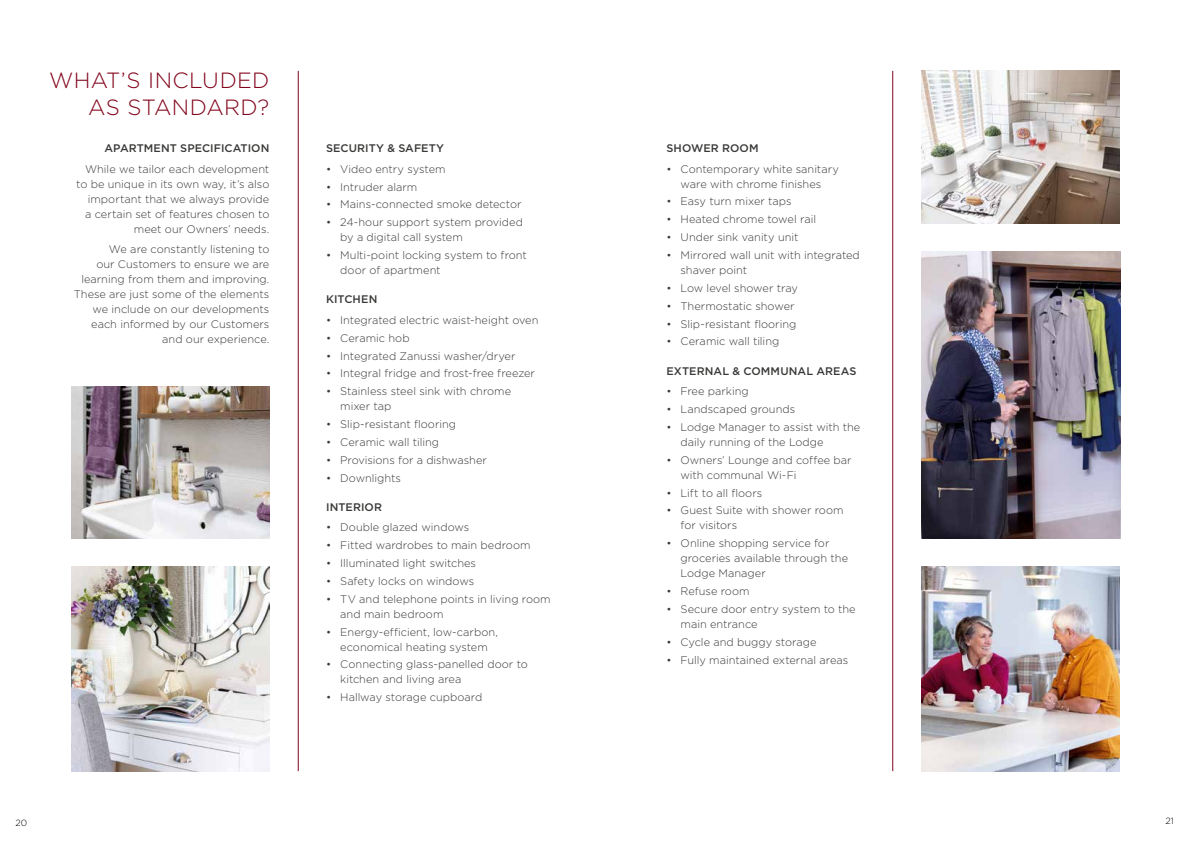
<style>
.page{position:relative;width:1191px;height:842px;background:#fff}
.page>*{position:absolute;margin:0;border:0;box-sizing:border-box;transform-origin:0 0}
.t1{font:300 22px/26.4px "Gotham";letter-spacing:.015em;color:#82041c;text-align:right}
.t2{font:300 11px/15px "Gotham";color:#3a3938}
.t3{font:500 11px "Gotham";letter-spacing:.005em;color:#3a3938}
.t4{font:300 9px "Gotham";color:#000}
</style>
<div class="page">
<hr style="left:298px;top:71px;width:1px;height:700px;background:#82041c">
<img style="left:72px;top:387px;width:197px;height:152px">
<img style="left:72px;top:567px;width:197px;height:204px">
<hr style="left:892px;top:71px;width:1px;height:700px;background:#82041c">
<img style="left:921px;top:71px;width:198px;height:152px">
<img style="left:921px;top:251px;width:199px;height:287px">
<img style="left:921px;top:567px;width:198px;height:204px">
<h1 class="t1" style="left:49px;top:67px;width:222px">WHAT’S INCLUDED<br>AS STANDARD?</h1>
<p class="t3" style="left:105px;top:141px;width:166px">APARTMENT SPECIFICATION</p>
<p class="t2" style="left:76px;top:161px;width:195px;text-align:right">While we tailor each development to be unique in its own way, it’s also important that we always provide<br>a certain set of features chosen to meet our Owners’ needs.</p>
<p class="t2" style="left:74px;top:242px;width:197px;text-align:right">We are constantly listening to<br>our Customers to ensure we are learning from them and improving.<br>These are just some of the elements we include on our developments each informed by our Customers and our experience.</p>
<p class="t3" style="left:326px;top:141px;width:119px">SECURITY &amp; SAFETY</p>
<p class="t2" style="left:326px;top:161px;width:121px">• Video entry system</p>
<p class="t2" style="left:326px;top:179px;width:93px">• Intruder alarm</p>
<p class="t2" style="left:326px;top:197px;width:197px">• Mains-connected smoke detector</p>
<p class="t2" style="left:340px;top:214px;width:184px;text-indent:-14px">• 24-hour support system provided by a digital call system</p>
<p class="t2" style="left:340px;top:247px;width:188px;text-indent:-14px">• Multi-point locking system to front door of apartment</p>
<p class="t3" style="left:326px;top:292px;width:53px">KITCHEN</p>
<p class="t2" style="left:326px;top:312px;width:214px">• Integrated electric waist-height oven</p>
<p class="t2" style="left:326px;top:330px;width:85px">• Ceramic hob</p>
<p class="t2" style="left:326px;top:348px;width:191px">• Integrated Zanussi washer/dryer</p>
<p class="t2" style="left:326px;top:366px;width:210px">• Integral fridge and frost-free freezer</p>
<p class="t2" style="left:340px;top:383px;width:172px;text-indent:-14px">• Stainless steel sink with chrome mixer tap</p>
<p class="t2" style="left:326px;top:416px;width:131px">• Slip-resistant flooring</p>
<p class="t2" style="left:326px;top:434px;width:114px">• Ceramic wall tiling</p>
<p class="t2" style="left:326px;top:452px;width:162px">• Provisions for a dishwasher</p>
<p class="t2" style="left:326px;top:470px;width:76px">• Downlights</p>
<p class="t3" style="left:326px;top:500px;width:57px">INTERIOR</p>
<p class="t2" style="left:326px;top:520px;width:145px">• Double glazed windows</p>
<p class="t2" style="left:326px;top:537px;width:206px">• Fitted wardrobes to main bedroom</p>
<p class="t2" style="left:326px;top:555px;width:151px">• Illuminated light switches</p>
<p class="t2" style="left:326px;top:573px;width:150px">• Safety locks on windows</p>
<p class="t2" style="left:340px;top:591px;width:212px;text-indent:-14px">• TV and telephone points in living room and main bedroom</p>
<p class="t2" style="left:326px;top:624px;width:173px;text-align:center">• Energy-efficient, low-carbon, economical heating system</p>
<p class="t2" style="left:340px;top:657px;width:189px;text-indent:-14px">• Connecting glass-panelled door to kitchen and living area</p>
<p class="t2" style="left:326px;top:689px;width:158px">• Hallway storage cupboard</p>
<p class="t3" style="left:666px;top:141px;width:94px">SHOWER ROOM</p>
<p class="t2" style="left:666px;top:161px;width:174px;text-align:center">• Contemporary white sanitary ware with chrome finishes</p>
<p class="t2" style="left:666px;top:194px;width:127px">• Easy turn mixer taps</p>
<p class="t2" style="left:666px;top:212px;width:151px">• Heated chrome towel rail</p>
<p class="t2" style="left:666px;top:229px;width:134px">• Under sink vanity unit</p>
<p class="t2" style="left:680px;top:247px;width:181px;text-indent:-14px">• Mirrored wall unit with integrated shaver point</p>
<p class="t2" style="left:666px;top:280px;width:133px">• Low level shower tray</p>
<p class="t2" style="left:666px;top:298px;width:130px">• Thermostatic shower</p>
<p class="t2" style="left:666px;top:316px;width:131px">• Slip-resistant flooring</p>
<p class="t2" style="left:666px;top:334px;width:114px">• Ceramic wall tiling</p>
<p class="t3" style="left:666px;top:363px;width:192px">EXTERNAL &amp; COMMUNAL AREAS</p>
<p class="t2" style="left:666px;top:383px;width:84px">• Free parking</p>
<p class="t2" style="left:666px;top:401px;width:130px">• Landscaped grounds</p>
<p class="t2" style="left:680px;top:419px;width:181px;text-indent:-14px">• Lodge Manager to assist with the daily running of the Lodge</p>
<p class="t2" style="left:680px;top:452px;width:173px;text-indent:-14px">• Owners’ Lounge and coffee bar with communal Wi-Fi</p>
<p class="t2" style="left:666px;top:485px;width:97px">• Lift to all floors</p>
<p class="t2" style="left:680px;top:503px;width:164px;text-indent:-14px">• Guest Suite with shower room for visitors</p>
<p class="t2" style="left:680px;top:535px;width:169px;text-indent:-14px">• Online shopping service for groceries available through the<br>Lodge Manager</p>
<p class="t2" style="left:666px;top:583px;width:85px">• Refuse room</p>
<p class="t2" style="left:680px;top:601px;width:177px;text-indent:-14px">• Secure door entry system to the main entrance</p>
<p class="t2" style="left:666px;top:634px;width:152px">• Cycle and buggy storage</p>
<p class="t2" style="left:666px;top:652px;width:183px">• Fully maintained external areas</p>
<p class="t4" style="left:15px;top:817px;width:13px">20</p>
<p class="t4" style="left:1165px;top:815px;width:10px">21</p>
</div>
